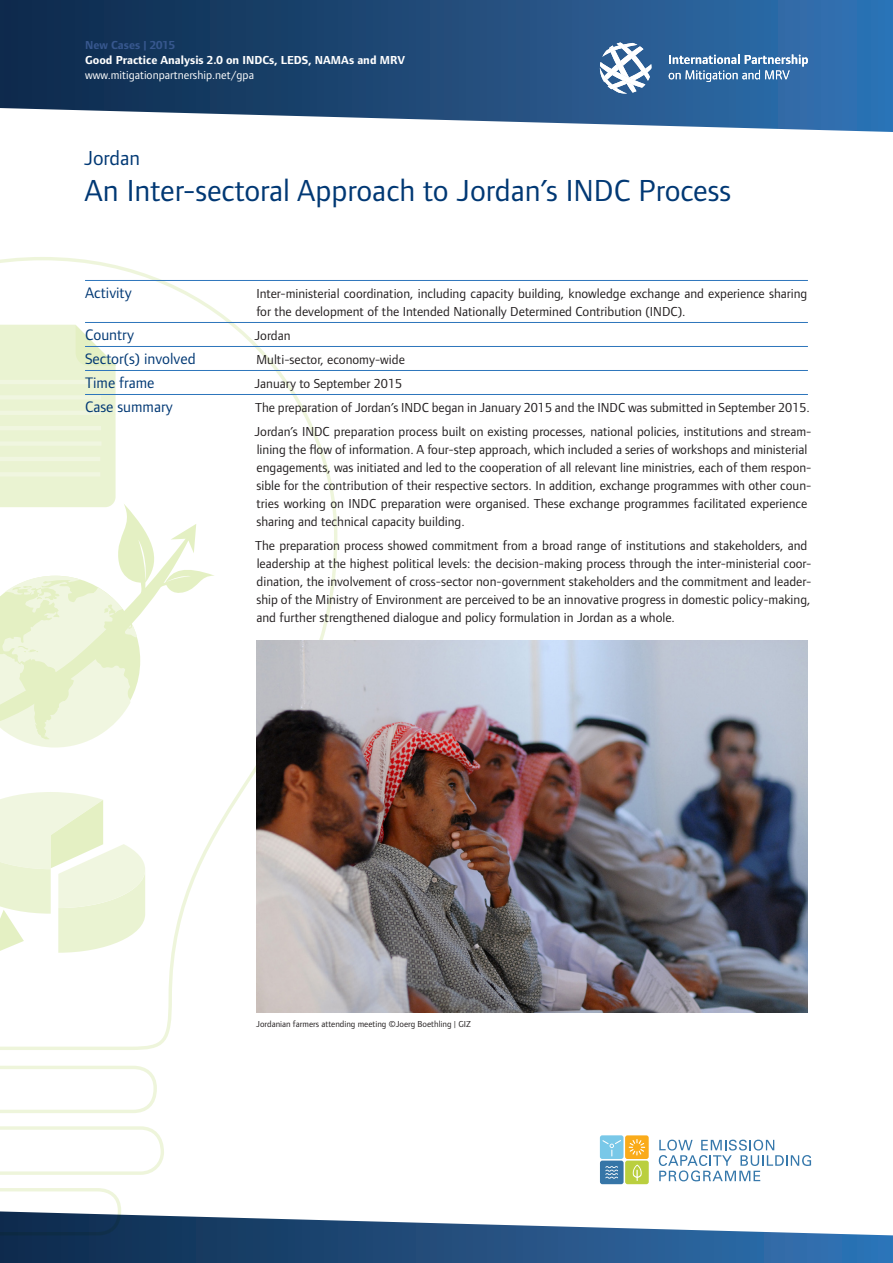
<style>
.page{position:relative;width:893px;height:1263px;background:#fff}
.page>*{position:absolute;margin:0;border:0;box-sizing:border-box;transform-origin:0 0}
.t1{font:31.5px "Foundry Form Sans";color:#013874}
.t2{font:21px "Foundry Form Sans";color:#013874}
.t3{font:15.75px/24px "Foundry Form Sans";color:#013874}
.t4{font:13.5px/18px "Foundry Form Sans";color:#231f20}
.t5{font:700 12px "Foundry Form Sans";color:#fff}
.t6{font:12px "Foundry Form Sans";color:#fff}
.t7{font:700 12px "Foundry Form Sans";color:#37578e}
.t8{font:9px "Foundry Form Sans";color:#231f20}
</style>
<div class="page">
<svg style="left:0;top:0;width:893px;height:132px;background:#355e89"></svg>
<svg style="left:0;top:1214px;width:893px;height:49px"></svg>
<svg style="left:0;top:257px;width:337px;height:793px"></svg>
<svg style="left:0;top:1126px;width:164px;height:49px"></svg>
<svg style="left:0;top:1188px;width:121px;height:47px"></svg>
<svg style="left:0;top:1066px;width:157px;height:47px"></svg>
<svg style="left:0;top:325px;width:116px;height:178px;background:#eaf3d3"></svg>
<hr style="left:0;top:472px;width:100px;height:4px;background:#f0f6e0">
<hr style="left:0;top:457px;width:100px;height:4px;background:#f0f6e0">
<div style="left:0;top:441px;width:101px;height:5px;background:#f0f6e0"></div>
<hr style="left:0;top:426px;width:101px;height:4px;background:#f0f6e0">
<hr style="left:0;top:411px;width:101px;height:4px;background:#f0f6e0">
<hr style="left:0;top:395px;width:101px;height:4px;background:#f0f6e0">
<hr style="left:0;top:380px;width:101px;height:4px;background:#f0f6e0">
<svg style="left:0;top:503px;width:215px;height:251px"></svg>
<svg style="left:0;top:792px;width:146px;height:165px"></svg>
<svg style="left:659px;top:1139px;width:152px;height:42px"></svg>
<svg style="left:600px;top:1135px;width:49px;height:49px;background:#a8ba8f"></svg>
<svg style="left:600px;top:43px;width:51px;height:51px"></svg>
<svg style="left:669px;top:54px;width:139px;height:28px;background:#608cb7"></svg>
<hr style="left:85px;top:280px;width:723px;height:1px;background:#2e76bc">
<hr style="left:85px;top:322px;width:723px;height:1px;background:#2e76bc">
<hr style="left:85px;top:346px;width:723px;height:1px;background:#2e76bc">
<hr style="left:85px;top:370px;width:723px;height:1px;background:#2e76bc">
<hr style="left:85px;top:394px;width:723px;height:1px;background:#2e76bc">
<img style="left:256px;top:640px;width:552px;height:372px">
<p class="t7" style="left:85px;top:38px;width:92px">New Cases | 2015</p>
<p class="t5" style="left:85px;top:53px;width:321px">Good Practice Analysis 2.0 on INDCs, LEDS, NAMAs and MRV</p>
<p class="t6" style="left:85px;top:68px;width:170px">www.mitigationpartnership.net/gpa</p>
<h2 class="t2" style="left:84px;top:145px;width:58px">Jordan</h2>
<h1 class="t1" style="left:85px;top:171px;width:648px">An Inter-sectoral Approach to Jordan’s INDC Process</h1>
<p class="t3" style="left:85px;top:280px;width:48px">Activity</p>
<p class="t3" style="left:85px;top:322px;width:112px">Country<br>Sector(s) involved<br>Time frame<br>Case summary</p>
<p class="t4" style="left:256px;top:284px;width:553px">Inter-ministerial coordination, including capacity building, knowledge exchange and experience sharing for the development of the Intended Nationally Determined Contribution (INDC).</p>
<p class="t4" style="left:254px;top:323px;width:558px;line-height:24px">Jordan<br>Multi-sector, economy-wide<br>January to September 2015<br>The preparation of Jordan’s INDC began in January 2015 and the INDC was submitted in September 2015.<br>Jordan’s INDC preparation process built on existing processes, national policies, institutions and stream-</p>
<p class="t4" style="left:256px;top:440px;width:557px">lining the flow of information. A four-step approach, which included a series of workshops and ministerial engagements, was initiated and led to the cooperation of all relevant line ministries, each of them respon&shy;sible for the contribution of their respective sectors. In addition, exchange programmes with other coun&shy;tries working on INDC preparation were organised. These exchange programmes facilitated experience sharing and technical capacity building.</p>
<p class="t4" style="left:255px;top:536px;width:558px">The preparation process showed commitment from a broad range of institutions and stakeholders, and leadership at the highest political levels: the decision-making process through the inter-ministerial coor&shy;dination, the involvement of cross-sector non-government stakeholders and the commitment and leader&shy;ship of the Ministry of Environment are perceived to be an innovative progress in domestic policy-making, and further strengthened dialogue and policy formulation in Jordan as a whole.</p>
<p class="t8" style="left:256px;top:1019px;width:216px">Jordanian farmers attending meeting ©Joerg Boethling | GIZ</p>
</div>
